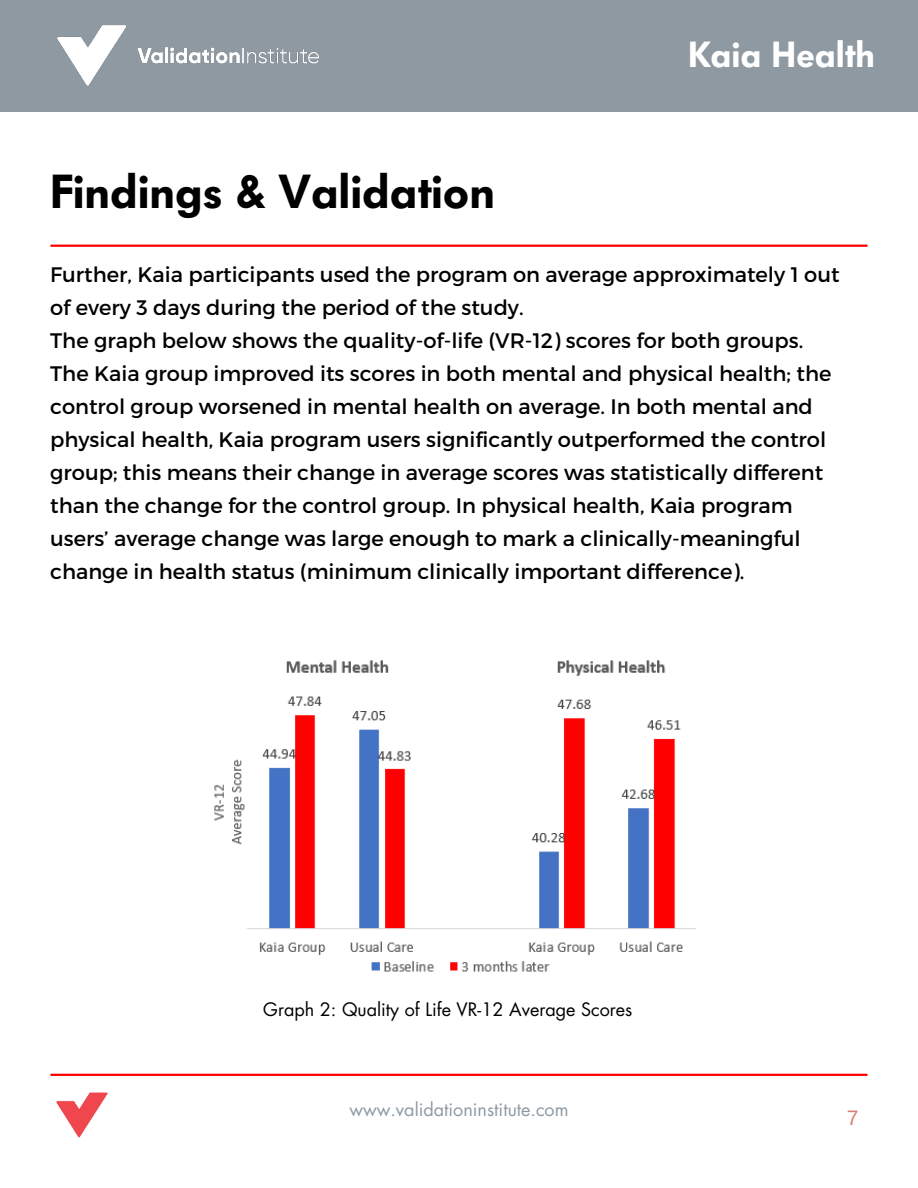
<style>
.page{position:relative;width:918px;height:1188px;background:#fff}
.page>*{position:absolute;margin:0;border:0;box-sizing:border-box;transform-origin:0 0}
.t1{font:600 47.25px "Futura BQ";color:#000}
.t2{font:600 36px "Futura BQ";color:#fff}
.t3{font:21px/33px "Montserrat";color:#000}
.t4{font:21px "Arimo";color:#d97f76}
.t5{font:18px "Futura LT";color:#000}
.t6{font:18px "Futura LT";color:#8e99a2}
</style>
<div class="page">
<div style="left:0;top:0;width:918px;height:112px;background:#8e99a2"></div>
<img style="left:57px;top:25px;width:262px;height:61px">
<hr style="left:51px;top:1074px;width:816px;height:2px;background:#f00">
<img style="left:56px;top:1092px;width:52px;height:46px">
<hr style="left:51px;top:245px;width:816px;height:2px;background:#f00">
<img style="left:214px;top:660px;width:482px;height:312px">
<p class="t1" style="left:50px;top:164px;width:446px">Findings &amp; Validation</p>
<p class="t2" style="left:688px;top:33px;width:188px">Kaia Health</p>
<h3 class="t3" style="left:50px;top:257px;width:791px">Further, Kaia participants used the program on average approximately 1 out of every 3 days during the period of the study.<br>The graph below shows the quality-of-life (VR-12) scores for both groups.<br>The Kaia group improved its scores in both mental and physical health; the control group worsened in mental health on average. In both mental and physical health, Kaia program users significantly outperformed the control group; this means their change in average scores was statistically different than the change for the control group. In physical health, Kaia program users’ average change was large enough to mark a clinically-meaningful change in health status (minimum clinically important difference).</h3>
<p class="t5" style="left:263px;top:998px;width:371px">Graph 2: Quality of Life VR-12 Average Scores</p>
<p class="t6" style="left:349px;top:1098px;width:221px">www.validationinstitute.com</p>
<p class="t4" style="left:847px;top:1106px;width:13px">7</p>
</div>
